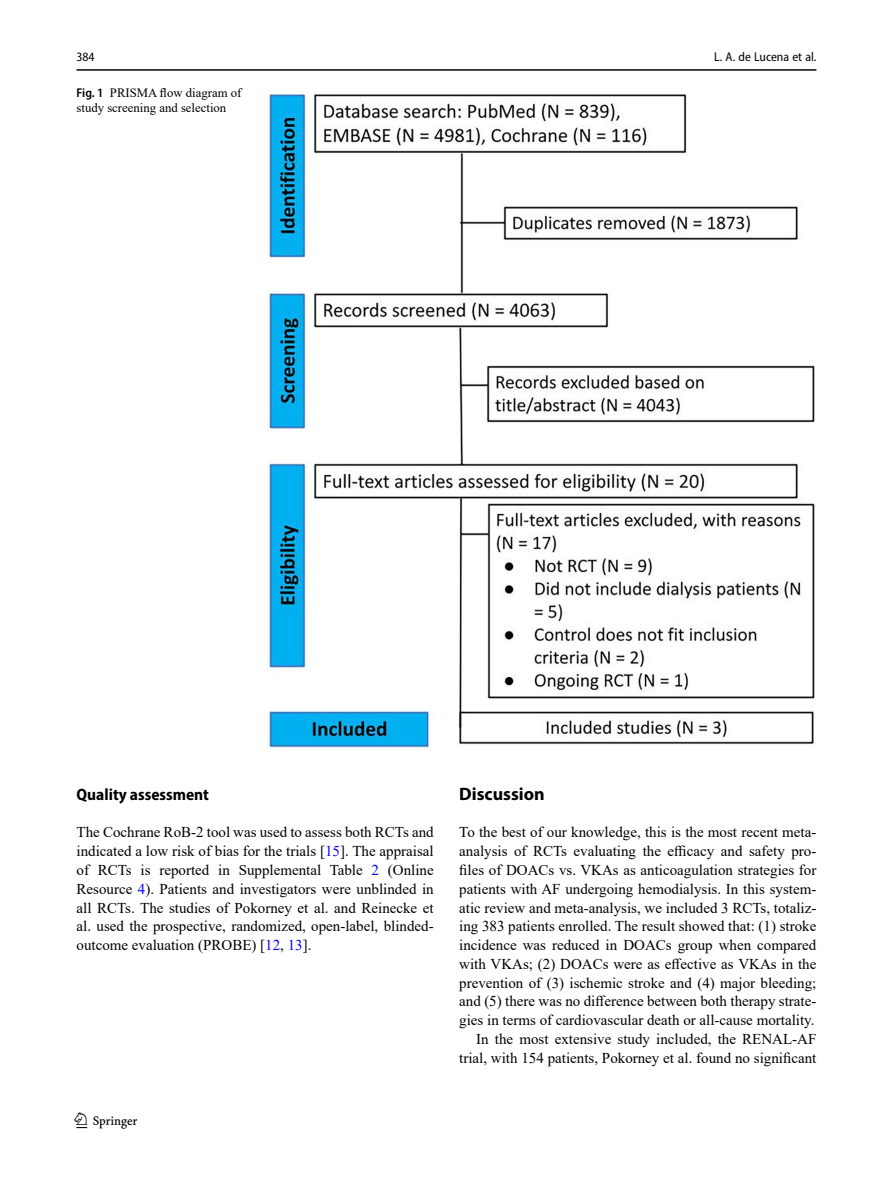
<style>
.page{position:relative;width:893px;height:1187px;background:#fff}
.page>*{position:absolute;margin:0;border:0;box-sizing:border-box;transform-origin:0 0}
.t1{font:22.5px "Springnew";color:#000}
.Head_1{font:700 18px "Myriad Pro";color:#000}
.Head_2{font:700 semi-condensed 16.5px "Myriad Pro";color:#000}
.Body_Text{font:15px/18.8px "Times New Roman";color:#000;text-align:justify}
.Body_Text_Indent{font:15px/18.8px "Times New Roman";color:#000;text-align:right}
.Figure_Caption_Side{font:12.75px/15px "Times New Roman";color:#000}
.t2{font:semi-condensed 12.75px "Myriad Pro";color:#000}
.s1{font-family:"Myriad Pro";font-weight:600;font-stretch:semi-condensed}
.s2{color:#00f}
</style>
<div class="page">
<hr style="left:77px;top:69px;width:739px;height:2px;background:#000">
<img style="left:268px;top:87px;width:547px;height:662px">
<p class="t2" style="left:77px;top:49px;width:20px">384</p>
<p class="Figure_Caption_Side" style="left:77px;top:84px;width:166px"><span class="s1">Fig. 1</span> PRISMA flow diagram of study screening and selection</p>
<p class="t2" style="left:714px;top:49px;width:104px">L. A. de Lucena et al.</p>
<p class="Head_2" style="left:77px;top:783px;width:134px">Quality assessment</p>
<p class="Body_Text" style="left:77px;top:822px;width:359px">The Cochrane RoB-2 tool was used to assess both RCTs and indicated a low risk of bias for the trials [<span class="s2">15</span>]. The appraisal of RCTs is reported in Supplemental Table <span class="s2">2</span> (Online Resource <span class="s2">4</span>). Patients and investigators were unblinded in all RCTs. The studies of Pokorney et al. and Reinecke et al. used the prospective, randomized, open-label, blinded&shy;outcome evaluation (PROBE) [<span class="s2">12</span>, <span class="s2">13</span>].</p>
<h1 class="t1" style="left:77px;top:1107px;width:63px">1 3</h1>
<p class="Head_1" style="left:459px;top:782px;width:87px">Discussion</p>
<p class="Body_Text" style="left:459px;top:822px;width:359px">To the best of our knowledge, this is the most recent meta&shy;analysis of RCTs evaluating the efficacy and safety pro&shy;files of DOACs vs. VKAs as anticoagulation strategies for patients with AF undergoing hemodialysis. In this system&shy;atic review and meta-analysis, we included 3 RCTs, totaliz&shy;ing 383 patients enrolled. The result showed that: (1) stroke incidence was reduced in DOACs group when compared with VKAs; (2) DOACs were as effective as VKAs in the prevention of (3) ischemic stroke and (4) major bleeding; and (5) there was no difference between both therapy strate&shy;gies in terms of cardiovascular death or all-cause mortality.</p>
<p class="Body_Text_Indent" style="left:459px;top:1028px;width:359px">In the most extensive study included, the RENAL-AF trial, with 154 patients, Pokorney et al. found no significant</p>
</div>
